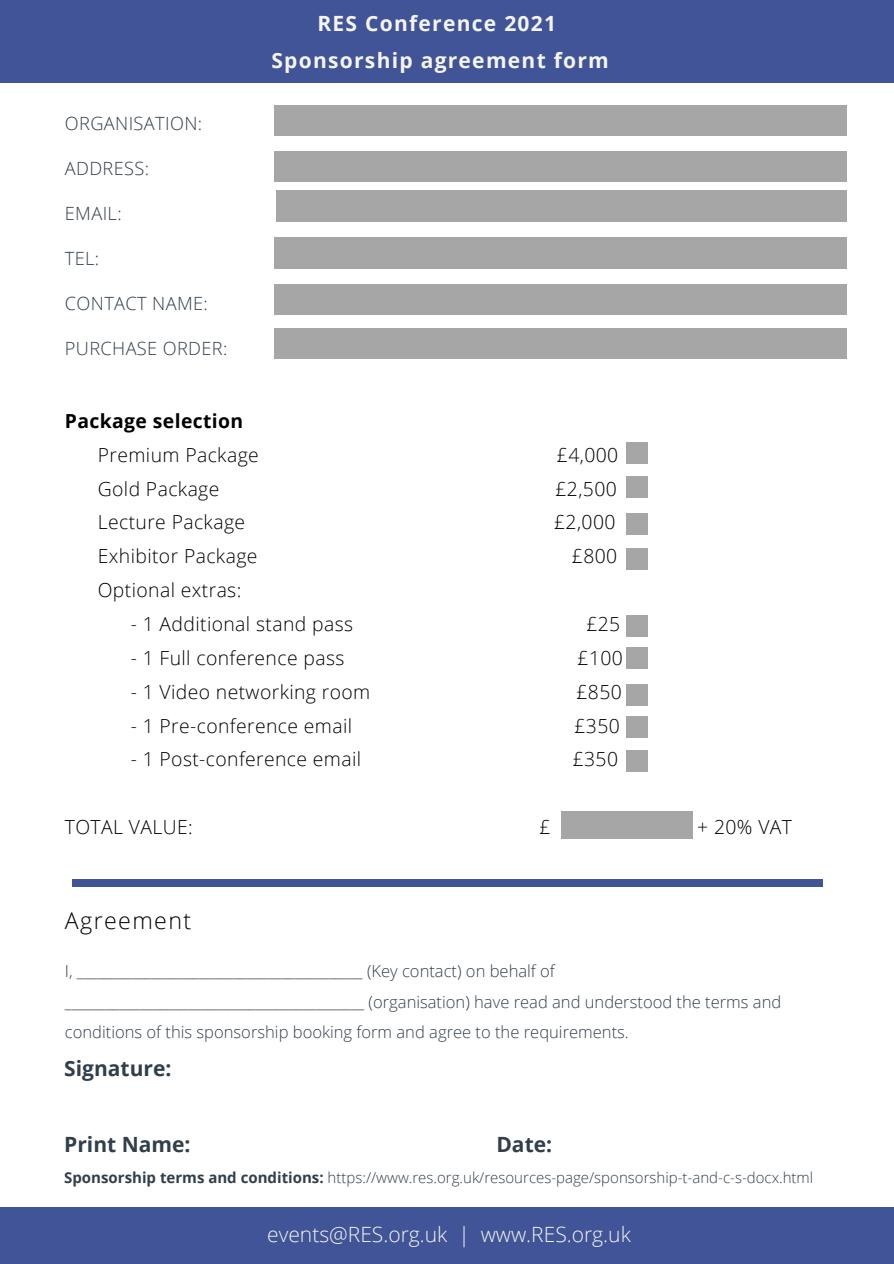
<style>
.page{position:relative;width:894px;height:1264px;background:#fff}
.page>*{position:absolute;margin:0;border:0;box-sizing:border-box;transform-origin:0 0}
.t1{font:300 23.25px "Open Sans";letter-spacing:.06em;color:#000}
.t2{font:700 21px "Open Sans";letter-spacing:.06em;color:#f4f5ef}
.t3{font:300 21px "Open Sans";color:#f4f5ef}
.t4{font:700 21px "Open Sans";color:#313f4c}
.t5{font:300 19.35px "Open Sans";letter-spacing:.02em;color:#000}
.t6{font:700 19.35px "Open Sans";letter-spacing:.02em;color:#000}
.t7{font:300 18.15px "Open Sans";letter-spacing:.02em;color:#313f4c}
.t8{font:300 16.5px/30.5px "Open Sans";color:#313f4c}
.t9{font:300 15px "Open Sans";color:#313f4c}
.s1{font-weight:700}
</style>
<div class="page">
<div style="left:0;top:0;width:893px;height:82px;background:#415497"></div>
<div style="left:73px;top:879px;width:749px;height:7px;background:#415497"></div>
<div style="left:0;top:1207px;width:893px;height:56px;background:#415497"></div>
<div style="left:274px;top:105px;width:572px;height:31px;background:#a6a6a6"></div>
<div style="left:274px;top:151px;width:572px;height:30px;background:#a6a6a6"></div>
<div style="left:276px;top:191px;width:570px;height:30px;background:#a6a6a6"></div>
<div style="left:274px;top:238px;width:572px;height:30px;background:#a6a6a6"></div>
<div style="left:274px;top:284px;width:572px;height:30px;background:#a6a6a6"></div>
<div style="left:274px;top:328px;width:572px;height:30px;background:#a6a6a6"></div>
<div style="left:626px;top:442px;width:22px;height:22px;background:#a6a6a6"></div>
<div style="left:626px;top:476px;width:22px;height:22px;background:#a6a6a6"></div>
<div style="left:626px;top:513px;width:22px;height:22px;background:#a6a6a6"></div>
<div style="left:626px;top:548px;width:22px;height:22px;background:#a6a6a6"></div>
<div style="left:626px;top:716px;width:22px;height:22px;background:#a6a6a6"></div>
<div style="left:626px;top:615px;width:22px;height:21px;background:#a6a6a6"></div>
<div style="left:626px;top:647px;width:22px;height:22px;background:#a6a6a6"></div>
<div style="left:626px;top:683px;width:22px;height:22px;background:#a6a6a6"></div>
<div style="left:626px;top:750px;width:22px;height:21px;background:#a6a6a6"></div>
<div style="left:560px;top:810px;width:132px;height:28px;background:#a6a6a6"></div>
<p class="t7" style="left:65px;top:110px;width:139px">ORGANISATION:</p>
<p class="t7" style="left:65px;top:155px;width:86px">ADDRESS:</p>
<p class="t7" style="left:65px;top:200px;width:58px">EMAIL:</p>
<p class="t7" style="left:65px;top:245px;width:36px">TEL:</p>
<p class="t7" style="left:65px;top:290px;width:144px">CONTACT NAME:</p>
<p class="t7" style="left:65px;top:335px;width:164px">PURCHASE ORDER:</p>
<p class="t2" style="left:317px;top:9px;width:240px">RES Conference 2021</p>
<p class="t2" style="left:271px;top:46px;width:339px">Sponsorship agreement form</p>
<p class="t6" style="left:65px;top:407px;width:180px">Package selection</p>
<p class="t5" style="left:98px;top:441px;width:162px">Premium Package</p>
<p class="t5" style="left:557px;top:441px;width:63px">£4,000</p>
<p class="t5" style="left:98px;top:475px;width:123px">Gold Package</p>
<p class="t5" style="left:555px;top:475px;width:63px">£2,500</p>
<p class="t5" style="left:98px;top:508px;width:149px">Lecture Package</p>
<p class="t5" style="left:554px;top:508px;width:63px">£2,000</p>
<p class="t5" style="left:98px;top:542px;width:161px">Exhibitor Package</p>
<p class="t5" style="left:571px;top:542px;width:47px">£800</p>
<p class="t5" style="left:98px;top:576px;width:145px">Optional extras:</p>
<p class="t5" style="left:131px;top:610px;width:224px">- 1 Additional stand pass</p>
<p class="t5" style="left:586px;top:610px;width:35px">£25</p>
<p class="t5" style="left:131px;top:644px;width:215px">- 1 Full conference pass</p>
<p class="t5" style="left:577px;top:644px;width:47px">£100</p>
<p class="t5" style="left:131px;top:678px;width:241px">- 1 Video networking room</p>
<p class="t5" style="left:576px;top:678px;width:47px">£850</p>
<p class="t5" style="left:131px;top:712px;width:223px">- 1 Pre-conference email</p>
<p class="t5" style="left:574px;top:712px;width:47px">£350</p>
<p class="t5" style="left:131px;top:745px;width:232px">- 1 Post-conference email</p>
<p class="t5" style="left:572px;top:745px;width:47px">£350</p>
<p class="t5" style="left:65px;top:813px;width:129px">TOTAL VALUE:</p>
<p class="t5" style="left:539px;top:813px;width:13px">£</p>
<p class="t5" style="left:697px;top:813px;width:96px">+ 20% VAT</p>
<p class="t1" style="left:65px;top:903px;width:128px">Agreement</p>
<p class="t8" style="left:65px;top:955px;width:717px">I, __________________________________________ (Key contact) on behalf of ____________________________________________ (organisation) have read and understood the terms and conditions of this sponsorship booking form and agree to the requirements.</p>
<p class="t4" style="left:64px;top:1053px;width:109px">Signature:</p>
<p class="t4" style="left:64px;top:1129px;width:128px">Print Name:</p>
<p class="t4" style="left:496px;top:1129px;width:57px">Date:</p>
<p class="t9" style="left:64px;top:1166px;width:750px"><span class="s1">Sponsorship terms and conditions:</span> https://www.res.org.uk/resources-page/sponsorship-t-and-c-s-docx.html</p>
<p class="t3" style="left:267px;top:1219px;width:365px">events@RES.org.uk | www.RES.org.uk</p>
</div>
